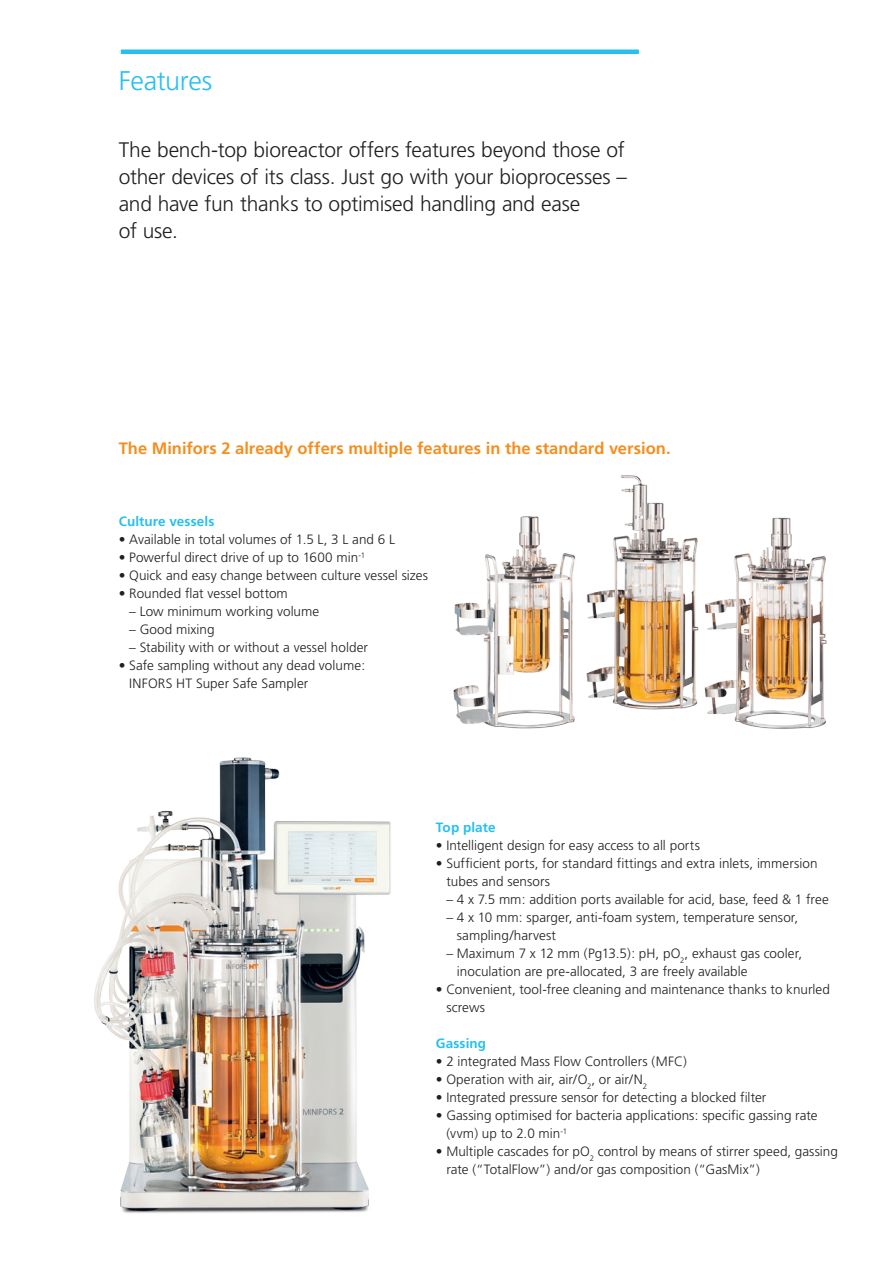
<style>
.page{position:relative;width:893px;height:1263px;background:#fff}
.page>*{position:absolute;margin:0;border:0;box-sizing:border-box;transform-origin:0 0}
.t1{font:300 27px "Frutiger";letter-spacing:-.015em;color:#26bff0}
.t2{font:300 21px/27px "Frutiger";letter-spacing:-.01em;color:#231f20}
.t3{font:700 16.5px "Frutiger";color:#f68e1e}
.t4{font:300 13.5px/18px "Frutiger";letter-spacing:.005em;color:#231f20}
.t5{font:700 13.5px "Frutiger";letter-spacing:.01em;color:#26bff0}
</style>
<div class="page">
<hr style="left:121px;top:50px;width:518px;height:4px;background:#26bff0">
<img style="left:94px;top:757px;width:297px;height:456px">
<img style="left:453px;top:475px;width:374px;height:254px">
<h1 class="t1" style="left:119px;top:65px;width:95px">Features</h1>
<h2 class="t2" style="left:119px;top:137px;width:510px">The bench-top bioreactor offers features beyond those of other devices of its class. Just go with your bioprocesses – and have fun thanks to optimised handling and ease<br>of use.</h2>
<p class="t3" style="left:119px;top:439px;width:553px">The Minifors 2 already offers multiple features in the standard version.</p>
<p class="t5" style="left:119px;top:514px;width:97px">Culture vessels</p>
<p class="t4" style="left:119px;top:531px;width:278px">• Available in total volumes of 1.5 L, 3 L and 6 L</p>
<p class="t4" style="left:119px;top:549px;width:248px">• Powerful direct drive of up to 1600 min<sup>-1</sup></p>
<p class="t4" style="left:119px;top:567px;width:311px">• Quick and easy change between culture vessel sizes</p>
<p class="t4" style="left:119px;top:585px;width:171px">• Rounded flat vessel bottom</p>
<p class="t4" style="left:129px;top:603px;width:192px">– Low minimum working volume</p>
<p class="t4" style="left:129px;top:621px;width:87px">– Good mixing</p>
<p class="t4" style="left:129px;top:639px;width:240px">– Stability with or without a vessel holder</p>
<p class="t4" style="left:129px;top:657px;width:237px;text-indent:-11px">• Safe sampling without any dead volume:<br>INFORS HT Super Safe Sampler</p>
<p class="t5" style="left:436px;top:820px;width:61px">Top plate</p>
<p class="t4" style="left:436px;top:837px;width:266px">• Intelligent design for easy access to all ports</p>
<p class="t4" style="left:446px;top:855px;width:373px;text-indent:-11px">• Sufficient ports, for standard fittings and extra inlets, immersion tubes and sensors</p>
<p class="t4" style="left:446px;top:891px;width:384px">– 4 x 7.5 mm: addition ports available for acid, base, feed &amp; 1 free</p>
<p class="t4" style="left:457px;top:909px;width:343px;text-indent:-11px">– 4 x 10 mm: sparger, anti-foam system, temperature sensor, sampling/harvest</p>
<p class="t4" style="left:457px;top:945px;width:347px;text-indent:-10px">– Maximum 7 x 12 mm (Pg13.5): pH, pO<sub>2</sub>, exhaust gas cooler, inoculation are pre-allocated, 3 are freely available</p>
<p class="t4" style="left:446px;top:981px;width:385px;text-indent:-11px">• Convenient, tool-free cleaning and maintenance thanks to knurled screws</p>
<p class="t5" style="left:436px;top:1036px;width:52px">Gassing</p>
<p class="t4" style="left:436px;top:1053px;width:252px">• 2 integrated Mass Flow Controllers (MFC)</p>
<p class="t4" style="left:436px;top:1071px;width:213px">• Operation with air, air/O<sub>2</sub>, or air/N<sub>2</sub></p>
<p class="t4" style="left:436px;top:1089px;width:332px">• Integrated pressure sensor for detecting a blocked filter</p>
<p class="t4" style="left:446px;top:1107px;width:373px;text-indent:-11px">• Gassing optimised for bacteria applications: specific gassing rate (vvm) up to 2.0 min<sup>-1</sup></p>
<p class="t4" style="left:446px;top:1143px;width:393px;text-indent:-11px">• Multiple cascades for pO<sub>2</sub> control by means of stirrer speed, gassing rate (“TotalFlow”) and/or gas composition (“GasMix”)</p>
</div>
